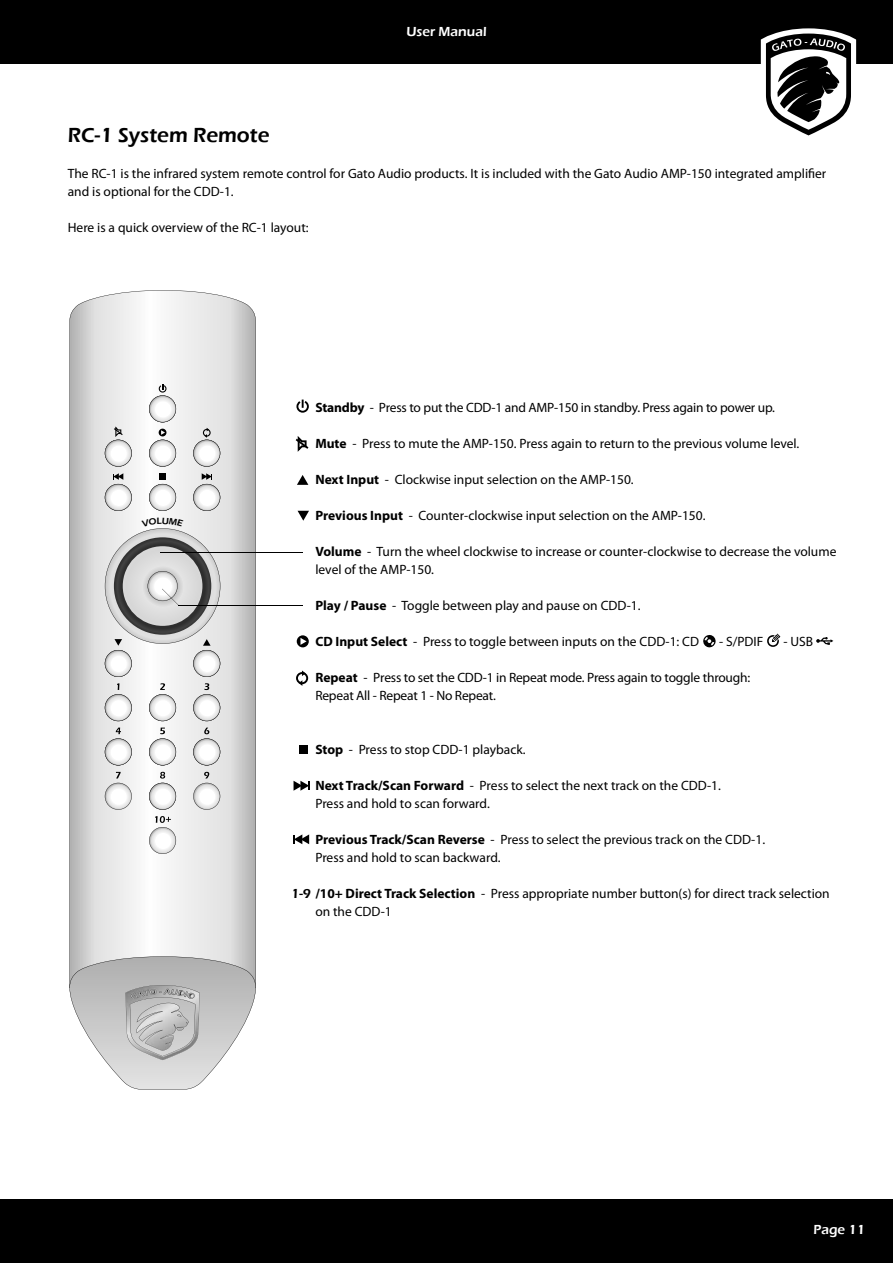
<style>
.page{position:relative;width:893px;height:1263px;background:#fff}
.page>*{position:absolute;margin:0;border:0;box-sizing:border-box;transform-origin:0 0}
.t1{font:600 21px "Eras ITC";color:#000}
.t2{font:13.5px/18px "Myriad Pro";color:#000}
.t3{font:600 13.5px "Eras ITC";color:#fff}
.s1{font-weight:700}
.s2{font-family:"Eras ITC";font-weight:600}
</style>
<div class="page">
<div style="left:0;top:0;width:893px;height:64px;background:#000"></div>
<div style="left:0;top:1199px;width:893px;height:64px;background:#000"></div>
<svg style="left:761px;top:28px;width:95px;height:108px"></svg>
<svg style="left:70px;top:290px;width:186px;height:666px"></svg>
<svg style="left:69px;top:956px;width:187px;height:134px"></svg>
<svg style="left:149px;top:474px;width:27px;height:37px"></svg>
<svg style="left:105px;top:473px;width:27px;height:38px"></svg>
<svg style="left:193px;top:473px;width:27px;height:38px"></svg>
<svg style="left:105px;top:426px;width:27px;height:41px"></svg>
<svg style="left:149px;top:384px;width:27px;height:38px"></svg>
<svg style="left:105px;top:683px;width:27px;height:38px"></svg>
<svg style="left:149px;top:683px;width:27px;height:38px"></svg>
<svg style="left:193px;top:683px;width:27px;height:38px"></svg>
<svg style="left:105px;top:728px;width:27px;height:37px"></svg>
<svg style="left:149px;top:728px;width:27px;height:37px"></svg>
<svg style="left:193px;top:728px;width:27px;height:37px"></svg>
<svg style="left:105px;top:772px;width:27px;height:38px"></svg>
<svg style="left:149px;top:772px;width:27px;height:38px"></svg>
<svg style="left:193px;top:772px;width:27px;height:38px"></svg>
<svg style="left:149px;top:816px;width:27px;height:38px"></svg>
<svg style="left:149px;top:429px;width:27px;height:38px"></svg>
<svg style="left:193px;top:428px;width:27px;height:39px"></svg>
<svg style="left:297px;top:635px;width:12px;height:12px"></svg>
<svg style="left:299px;top:670px;width:7px;height:16px"></svg>
<div style="left:296px;top:672px;width:12px;height:12px;border:2px solid #000;border-radius:50%"></div>
<svg style="left:294px;top:834px;width:16px;height:11px"></svg>
<div style="left:299px;top:746px;width:8px;height:8px;background:#000"></div>
<svg style="left:293px;top:781px;width:16px;height:10px"></svg>
<svg style="left:298px;top:511px;width:11px;height:10px"></svg>
<svg style="left:297px;top:475px;width:11px;height:10px"></svg>
<svg style="left:295px;top:436px;width:14px;height:16px"></svg>
<svg style="left:296px;top:399px;width:13px;height:14px"></svg>
<hr style="left:161px;top:552px;width:142px;height:1px;background:#000">
<hr style="left:179px;top:606px;width:124px;height:1px;background:#000">
<svg style="left:703px;top:635px;width:13px;height:13px"></svg>
<svg style="left:816px;top:637px;width:18px;height:8px"></svg>
<svg style="left:767px;top:633px;width:14px;height:14px"></svg>
<img style="left:140px;top:990px;width:54px;height:8px">
<svg style="left:105px;top:518px;width:115px;height:159px"></svg>
<p class="t3" style="left:406px;top:24px;width:82px">User Manual</p>
<h1 class="t1" style="left:68px;top:123px;width:203px">RC-1 System Remote</h1>
<p class="t2" style="left:68px;top:166px;width:760px">The RC-1 is the infrared system remote control for Gato Audio products. It is included with the Gato Audio AMP-150 integrated amplifier and is optional for the CDD-1.</p>
<p class="t2" style="left:68px;top:220px;width:242px">Here is a quick overview of the RC-1 layout:</p>
<p class="t2" style="left:315px;top:400px;width:461px"><span class="s1">Standby</span> - Press to put the CDD-1 and AMP-150 in standby. Press again to power up.</p>
<p class="t2" style="left:315px;top:436px;width:485px"><span class="s1">Mute</span> - Press to mute the AMP-150. Press again to return to the previous volume level.</p>
<p class="t2" style="left:315px;top:472px;width:320px"><span class="s1">Next Input</span> - Clockwise input selection on the AMP-150.</p>
<p class="t2" style="left:315px;top:508px;width:392px"><span class="s1">Previous Input</span> - Counter-clockwise input selection on the AMP-150.</p>
<p class="t2" style="left:315px;top:544px;width:522px"><span class="s1">Volume</span> - Turn the wheel clockwise to increase or counter-clockwise to decrease the volume level of the AMP-150.</p>
<p class="t2" style="left:315px;top:598px;width:327px"><span class="s1">Play / Pause</span> - Toggle between play and pause on CDD-1.</p>
<p class="t2" style="left:315px;top:634px;width:385px"><span class="s1">CD Input Select</span> - Press to toggle between inputs on the CDD-1: CD</p>
<p class="t2" style="left:719px;top:634px;width:46px">- S/PDIF</p>
<p class="t2" style="left:783px;top:634px;width:31px">- USB</p>
<p class="t2" style="left:315px;top:670px;width:436px"><span class="s1">Repeat</span> - Press to set the CDD-1 in Repeat mode. Press again to toggle through:<br>Repeat All - Repeat 1 - No Repeat.</p>
<p class="t2" style="left:315px;top:742px;width:212px"><span class="s1">Stop</span> - Press to stop CDD-1 playback.</p>
<p class="t2" style="left:315px;top:778px;width:407px"><span class="s1">Next Track/Scan Forward</span> - Press to select the next track on the CDD-1.<br>Press and hold to scan forward.</p>
<p class="t2" style="left:315px;top:832px;width:451px"><span class="s1">Previous Track/Scan Reverse</span> - Press to select the previous track on the CDD-1.<br>Press and hold to scan backward.</p>
<p class="t2" style="left:315px;top:886px;width:516px;text-indent:-24px"><span class="s2">1-9</span> <span class="s1">/10+ Direct Track Selection</span> - Press appropriate number button(s) for direct track selection on the CDD-1</p>
<p class="t3" style="left:813px;top:1222px;width:53px">Page 11</p>
</div>
